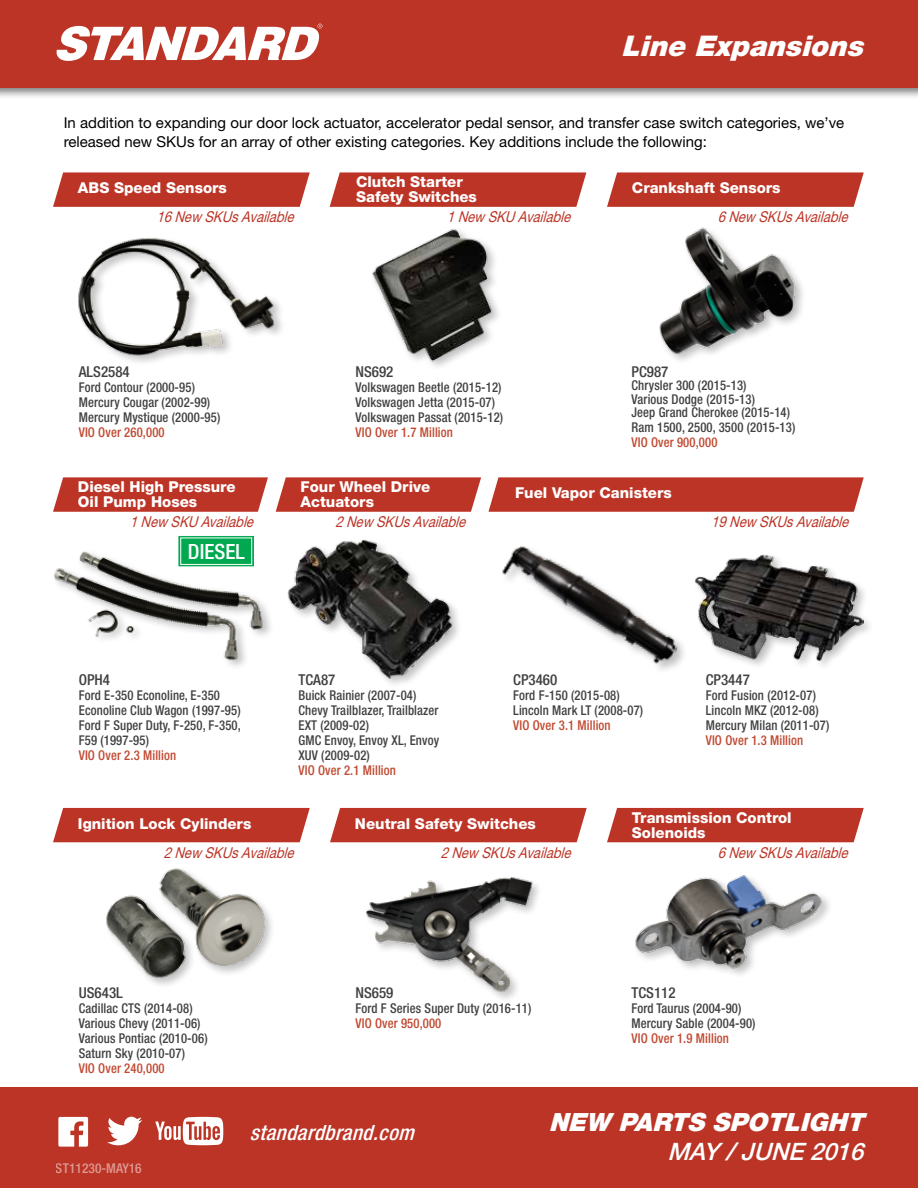
<style>
.page{position:relative;width:918px;height:1188px;background:#fff}
.page>*{position:absolute;margin:0;border:0;box-sizing:border-box;transform-origin:0 0}
.t1{font:italic 900 28.5px "Helvetica Neue LT Std";color:#fff}
.t2{font:italic 900 25.2px "Helvetica Neue LT Std";color:#fff}
.t3{font:italic 500 24px "Helvetica Neue LT Std";color:#fff}
.t4{font:italic 500 condensed 21px "Helvetica Neue LT Std";color:#fff}
.t5{font:500 condensed 21px "Helvetica Neue LT Std";color:#fff}
.t6{font:800 15px/15px "Helvetica Neue LT Std";color:#fff}
.t7{font:15px/19.5px "Helvetica Neue LT Std";color:#000}
.t8{font:italic 15px "Helvetica Neue LT Std";color:#bc3426;scale:.87 1}
.t9{font:500 condensed 15px "Helvetica Neue LT Std";color:#414042}
.t10{font:500 condensed 13.5px/15px "Helvetica Neue LT Std";letter-spacing:.01em;color:#414042;scale:.94 1}
.t11{font:500 condensed 13.5px "Helvetica Neue LT Std";letter-spacing:.01em;color:#c14931;scale:.94 1}
.t12{font:500 condensed 13.5px "Helvetica Neue LT Std";color:#fff}
</style>
<div class="page">
<div style="left:0;top:0;width:918px;height:100px;background:#000;opacity:.5"></div>
<div style="left:0;top:0;width:918px;height:87px;background:#bc3426"></div>
<div style="left:0;top:1088px;width:918px;height:100px;background:#bc3426"></div>
<svg style="left:57px;top:24px;width:265px;height:37px"></svg>
<img style="left:287px;top:539px;width:167px;height:141px">
<div style="left:104px;top:867px;width:172px;height:123px;background:#000;opacity:.25"></div>
<img style="left:104px;top:867px;width:162px;height:113px">
<div style="left:77px;top:235px;width:209px;height:132px;background:#000;opacity:.25"></div>
<img style="left:77px;top:235px;width:199px;height:122px">
<img style="left:372px;top:229px;width:127px;height:138px">
<img style="left:502px;top:546px;width:182px;height:123px">
<div style="left:693px;top:552px;width:181px;height:119px;background:#000;opacity:.25"></div>
<img style="left:694px;top:553px;width:169px;height:108px">
<img style="left:659px;top:227px;width:142px;height:129px">
<img style="left:366px;top:876px;width:168px;height:119px">
<img style="left:54px;top:549px;width:211px;height:112px">
<img style="left:635px;top:875px;width:190px;height:96px">
<svg style="left:276px;top:477px;width:205px;height:35px;background:#c04133"></svg>
<svg style="left:607px;top:172px;width:257px;height:35px;background:#bf3f32"></svg>
<div style="left:607px;top:808px;width:257px;height:34px;background:#bc3426"></div>
<div style="left:53px;top:808px;width:257px;height:34px;background:#bc3426"></div>
<div style="left:330px;top:808px;width:257px;height:34px;background:#bc3426"></div>
<svg style="left:53px;top:172px;width:257px;height:35px;background:#bf3f32"></svg>
<svg style="left:53px;top:477px;width:215px;height:35px;background:#c04133"></svg>
<svg style="left:330px;top:172px;width:256px;height:35px;background:#bf3e31"></svg>
<svg style="left:489px;top:477px;width:375px;height:35px;background:#be3c2f"></svg>
<svg style="left:179px;top:536px;width:75px;height:30px"></svg>
<div style="left:180px;top:538px;width:72px;height:27px;background:#00a94f;border:1px solid #fff"></div>
<svg style="left:58px;top:1117px;width:30px;height:30px"></svg>
<svg style="left:107px;top:1117px;width:35px;height:28px"></svg>
<svg style="left:155px;top:1117px;width:68px;height:28px"></svg>
<h1 class="t1" style="left:621px;top:28px;width:252px">Line Expansions</h1>
<p class="t7" style="left:64px;top:113px;width:782px">In addition to expanding our door lock actuator, accelerator pedal sensor, and transfer case switch categories, we’ve released new SKUs for an array of other existing categories. Key additions include the following:</p>
<p class="t6" style="left:78px;top:181px;width:150px">ABS Speed Sensors</p>
<p class="t6" style="left:356px;top:175px;width:122px">Clutch Starter<br>Safety Switches</p>
<p class="t6" style="left:632px;top:181px;width:150px">Crankshaft Sensors</p>
<p class="t8" style="left:156px;top:208px;width:164px">16New SKUsAvailable</p>
<p class="t8" style="left:447px;top:208px;width:149px">1New SKU Available</p>
<p class="t8" style="left:718px;top:208px;width:156px">6New SKUsAvailable</p>
<p class="t9" style="left:79px;top:362px;width:53px">ALS2584</p>
<p class="t10" style="left:79px;top:379px;width:152px">Ford Contour (2000-95)<br>Mercury Cougar (2002-99)<br>Mercury Mystique (2000-95)</p>
<p class="t11" style="left:79px;top:424px;width:93px">VIO Over 260,000</p>
<p class="t9" style="left:356px;top:362px;width:39px">NS692</p>
<p class="t10" style="left:356px;top:379px;width:159px">Volkswagen Beetle (2015-12)<br>Volkswagen Jetta (2015-07)<br>Volkswagen Passat (2015-12)</p>
<p class="t11" style="left:356px;top:424px;width:105px">VIO Over 1.7 Million</p>
<p class="t9" style="left:632px;top:362px;width:38px">PC987</p>
<p class="t10" style="left:632px;top:378px;width:170px;line-height:13.5px">Chrysler 300 (2015-13)<br>Various Dodge (2015-13)<br>Jeep Grand Cherokee (2015-14)</p>
<p class="t10" style="left:632px;top:420px;width:176px">Ram 1500, 2500, 3500 (2015-13)</p>
<p class="t11" style="left:632px;top:434px;width:93px">VIO Over 900,000</p>
<p class="t6" style="left:78px;top:479px;width:159px">Diesel High Pressure<br>Oil Pump Hoses</p>
<p class="t8" style="left:130px;top:513px;width:149px">1New SKU Available</p>
<h3 class="t5" style="left:188px;top:539px;width:58px">DIESEL</h3>
<p class="t6" style="left:301px;top:479px;width:131px">Four Wheel Drive<br>Actuators</p>
<p class="t8" style="left:335px;top:513px;width:156px">2New SKUsAvailable</p>
<p class="t6" style="left:515px;top:485px;width:158px">Fuel Vapor Canisters</p>
<p class="t8" style="left:711px;top:513px;width:164px">19New SKUsAvailable</p>
<p class="t9" style="left:79px;top:671px;width:33px">OPH4</p>
<p class="t10" style="left:79px;top:688px;width:174px">Ford E-350 Econoline, E-350<br>Econoline Club Wagon (1997-95)<br>Ford F Super Duty, F-250, F-350,<br>F59 (1997-95)</p>
<p class="t11" style="left:79px;top:748px;width:105px">VIO Over 2.3 Million</p>
<p class="t9" style="left:299px;top:671px;width:38px">TCA87</p>
<p class="t10" style="left:299px;top:688px;width:151px">Buick Rainier (2007-04)<br>Chevy Trailblazer, Trailblazer<br>EXT (2009-02)<br>GMC Envoy, Envoy XL, Envoy<br>XUV (2009-02)</p>
<p class="t11" style="left:299px;top:763px;width:105px">VIO Over 2.1 Million</p>
<p class="t9" style="left:513px;top:671px;width:46px">CP3460</p>
<p class="t10" style="left:513px;top:688px;width:140px">Ford F-150 (2015-08)<br>Lincoln Mark LT (2008-07)</p>
<p class="t11" style="left:513px;top:718px;width:105px">VIO Over 3.1 Million</p>
<p class="t9" style="left:706px;top:671px;width:46px">CP3447</p>
<p class="t10" style="left:706px;top:688px;width:133px">Ford Fusion (2012-07)<br>Lincoln MKZ (2012-08)<br>Mercury Milan (2011-07)</p>
<p class="t11" style="left:706px;top:733px;width:105px">VIO Over 1.3 Million</p>
<p class="t6" style="left:78px;top:816px;width:175px">Ignition Lock Cylinders</p>
<p class="t8" style="left:164px;top:843px;width:156px">2New SKUsAvailable</p>
<p class="t6" style="left:355px;top:816px;width:182px">Neutral Safety Switches</p>
<p class="t8" style="left:441px;top:843px;width:156px">2New SKUsAvailable</p>
<p class="t6" style="left:632px;top:810px;width:161px">Transmission Control<br>Solenoids</p>
<p class="t6" style="left:634px;top:813px;width:157px">Door Lock Actuators</p>
<p class="t8" style="left:718px;top:843px;width:156px">6New SKUsAvailable</p>
<p class="t9" style="left:79px;top:984px;width:46px">US643L</p>
<p class="t10" style="left:79px;top:1000px;width:139px">Cadillac CTS (2014-08)<br>Various Chevy (2011-06)<br>Various Pontiac (2010-06)<br>Saturn Sky (2010-07)</p>
<p class="t11" style="left:79px;top:1060px;width:93px">VIO Over 240,000</p>
<p class="t9" style="left:356px;top:984px;width:39px">NS659</p>
<p class="t10" style="left:356px;top:1000px;width:189px">Ford F Series Super Duty (2016-11)</p>
<p class="t11" style="left:356px;top:1015px;width:93px">VIO Over 950,000</p>
<p class="t9" style="left:632px;top:984px;width:46px">TCS112</p>
<p class="t10" style="left:632px;top:1000px;width:133px">Ford Taurus (2004-90)<br>Mercury Sable (2004-90)</p>
<p class="t11" style="left:632px;top:1030px;width:105px">VIO Over 1.9 Million</p>
<p class="t12" style="left:56px;top:1160px;width:87px">ST11230-MAY16</p>
<h3 class="t4" style="left:250px;top:1120px;width:172px">standardbrand.com</h3>
<h2 class="t2" style="left:549px;top:1107px;width:324px">NEW PARTS SPOTLIGHT</h2>
<h3 class="t3" style="left:668px;top:1137px;width:205px">MAY /JUNE 2016</h3>
</div>
